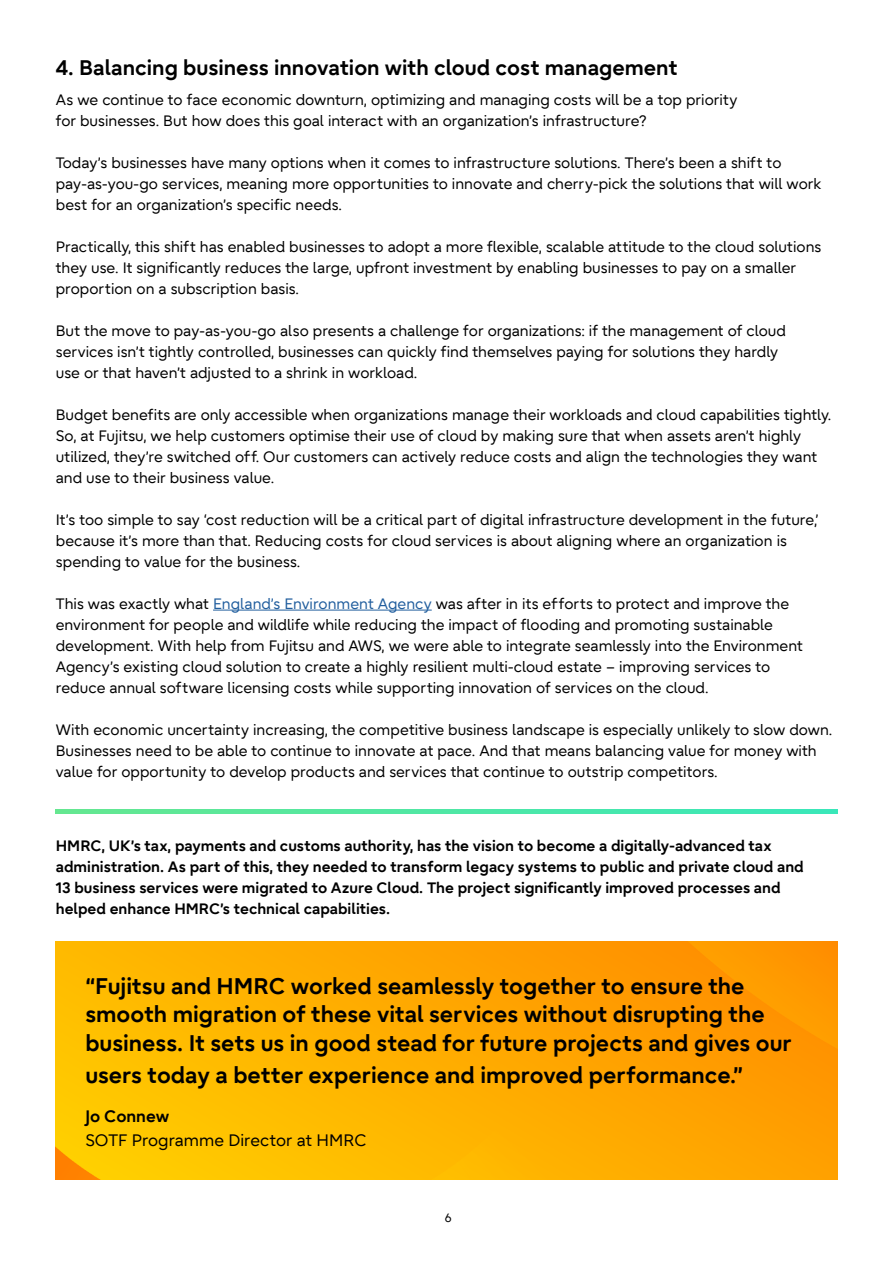
<style>
.page{position:relative;width:893px;height:1263px;background:#fff}
.page>*{position:absolute;margin:0;border:0;box-sizing:border-box;transform-origin:0 0}
.t1{font:700 22.5px/28.5px "Fujitsu Infinity Pro";color:#000}
.t2{font:700 21px "Fujitsu Infinity Pro";color:#000}
.t3{font:16.5px "Fujitsu Infinity Pro";color:#000}
.t4{font:700 16.5px "Fujitsu Infinity Pro";color:#000}
.t5{font:15px/21px "Fujitsu Infinity Pro";color:#000}
.t6{font:700 15px/21px "Fujitsu Infinity Pro";color:#000}
.t7{font:12px "Fujitsu Infinity Pro";color:#000}
.s1{color:#215e9e}
</style>
<div class="page">
<hr style="left:213px;top:610px;width:219px;height:1px;background:#215e9e">
<img style="left:56px;top:941px;width:781px;height:238px">
<img style="left:56px;top:810px;width:781px;height:3px">
<h2 class="t2" style="left:56px;top:53px;width:623px">4. Balancing business innovation with cloud cost management</h2>
<p class="t5" style="left:56px;top:89px;width:683px">As we continue to face economic downturn, optimizing and managing costs will be a top priority for businesses. But how does this goal interact with an organization’s infrastructure?</p>
<p class="t5" style="left:56px;top:152px;width:767px">Today’s businesses have many options when it comes to infrastructure solutions. There’s been a shift to pay-as-you-go services, meaning more opportunities to innovate and cherry-pick the solutions that will work best for an organization’s specific needs.</p>
<p class="t5" style="left:56px;top:236px;width:767px">Practically, this shift has enabled businesses to adopt a more flexible, scalable attitude to the cloud solutions they use. It significantly reduces the large, upfront investment by enabling businesses to pay on a smaller proportion on a subscription basis.</p>
<p class="t5" style="left:56px;top:320px;width:732px">But the move to pay-as-you-go also presents a challenge for organizations: if the management of cloud services isn’t tightly controlled, businesses can quickly find themselves paying for solutions they hardly use or that haven’t adjusted to a shrink in workload.</p>
<p class="t5" style="left:56px;top:404px;width:777px">Budget benefits are only accessible when organizations manage their workloads and cloud capabilities tightly.<br>So, at Fujitsu, we help customers optimise their use of cloud by making sure that when assets aren’t highly utilized, they’re switched of f. Our customers can actively reduce costs and align the technologies they want and use to their business value.</p>
<p class="t5" style="left:56px;top:509px;width:764px">It’s too simple to say ‘cost reduction will be a critical part of digital infrastructure development in the future,’ because it’s more than that. Reducing costs for cloud services is about aligning where an organization is spending to value for the business.</p>
<p class="t5" style="left:56px;top:593px;width:749px">This was exactly what <span class="s1">England’s Environment Agency</span> was after in its ef forts to protect and improve the environment for people and wildlife while reducing the impact of flooding and promoting sustainable development. With help from Fujitsu and AWS, we were able to integrate seamlessly into the Environment Agency’s existing cloud solution to create a highly resilient multi-cloud estate – improving services to reduce annual software licensing costs while supporting innovation of services on the cloud.</p>
<p class="t5" style="left:56px;top:719px;width:778px">With economic uncertainty increasing, the competitive business landscape is especially unlikely to slow down.<br>Businesses need to be able to continue to innovate at pace. And that means balancing value for money with value for opportunity to develop products and services that continue to outstrip competitors.</p>
<p class="t6" style="left:56px;top:835px;width:749px">HMRC, UK’s tax, payments and customs authority, has the vision to become a digitally-advanced tax administration. As part of this, they needed to transform legacy systems to public and private cloud and 13 business services were migrated to Azure Cloud. The project significantly improved processes and helped enhance HMRC’s technical capabilities.</p>
<h1 class="t1" style="left:85px;top:972px;width:708px">“Fujitsu and HMRC worked seamlessly together to ensure the smooth migration of these vital services without disrupting the business. It sets us in good stead for future projects and gives our</h1>
<h1 class="t1" style="left:85px;top:1060px;width:659px">users today a better experience and improved performance.”</h1>
<p class="t4" style="left:85px;top:1105px;width:85px">Jo Connew</p>
<p class="t3" style="left:85px;top:1129px;width:283px">SOTF Programme Director at HMRC</p>
<p class="t7" style="left:445px;top:1210px;width:8px">6</p>
</div>
